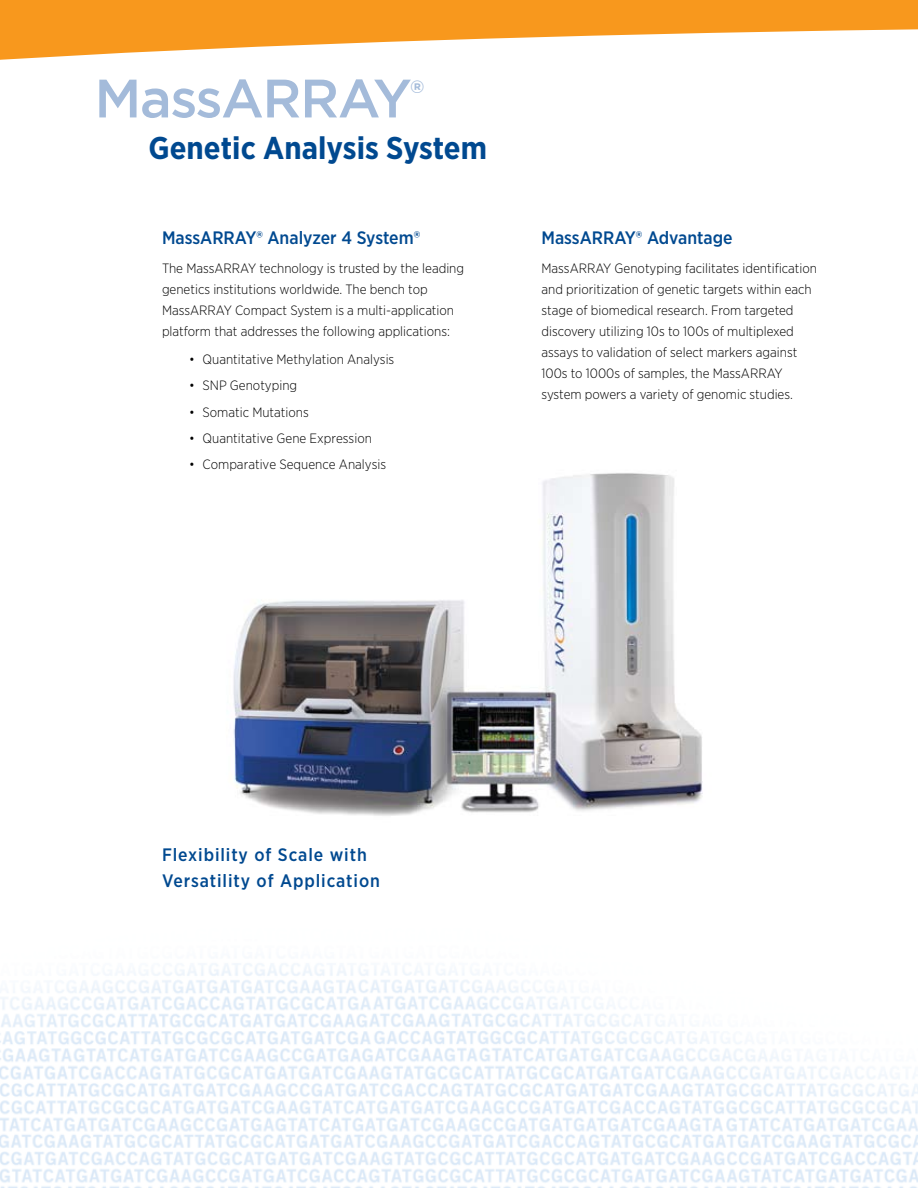
<style>
.page{position:relative;width:918px;height:1188px;background:#fff}
.page>*{position:absolute;margin:0;border:0;box-sizing:border-box;transform-origin:0 0}
.t1{font:500 54px "Gotham";letter-spacing:-.025em;color:#a4bbda}
.t2{font:700 31.5px "Gotham Narrow";color:#004990}
.t3{font:500 18px/26.1px "Gotham Narrow";letter-spacing:.05em;color:#004990}
.t4{font:500 18px "Gotham Narrow";color:#004990}
.t5{font:300 13.5px/21px "Gotham Narrow";color:#000}
</style>
<div class="page">
<img style="left:0;top:963px;width:918px;height:225px">
<svg style="left:0;top:0;width:918px;height:60px;fill:#f8981d"></svg>
<img style="left:233px;top:473px;width:470px;height:343px">
<p class="t1" style="left:94px;top:63px;width:331px">MassARRAY<sup>®</sup></p>
<p class="t2" style="left:148px;top:128px;width:340px">Genetic Analysis System</p>
<p class="t4" style="left:162px;top:226px;width:260px">MassARRAY® Analyzer 4 System®</p>
<p class="t5" style="left:162px;top:257px;width:304px">The MassARRAY technology is trusted by the leading genetics institutions worldwide. The bench top MassARRAY Compact System is a multi-application platform that addresses the following applications:</p>
<p class="t5" style="left:189px;top:348px;width:207px">• Quantitative Methylation Analysis</p>
<p class="t5" style="left:189px;top:375px;width:110px">• SNP Genotyping</p>
<p class="t5" style="left:189px;top:401px;width:121px">• Somatic Mutations</p>
<p class="t5" style="left:189px;top:427px;width:184px">• Quantitative Gene Expression</p>
<p class="t5" style="left:189px;top:454px;width:199px">• Comparative Sequence Analysis</p>
<p class="t4" style="left:542px;top:226px;width:193px">MassARRAY® Advantage</p>
<p class="t5" style="left:542px;top:257px;width:277px">MassARRAY Genotyping facilitates identification and prioritization of genetic targets within each stage of biomedical research. From targeted discovery utilizing 10s to 100s of multiplexed assays to validation of select markers against 100s to 1000s of samples, the MassARRAY system powers a variety of genomic studies.</p>
<p class="t3" style="left:162px;top:841px;width:219px">Flexibility of Scale with<br>Versatility of Application</p>
</div>
